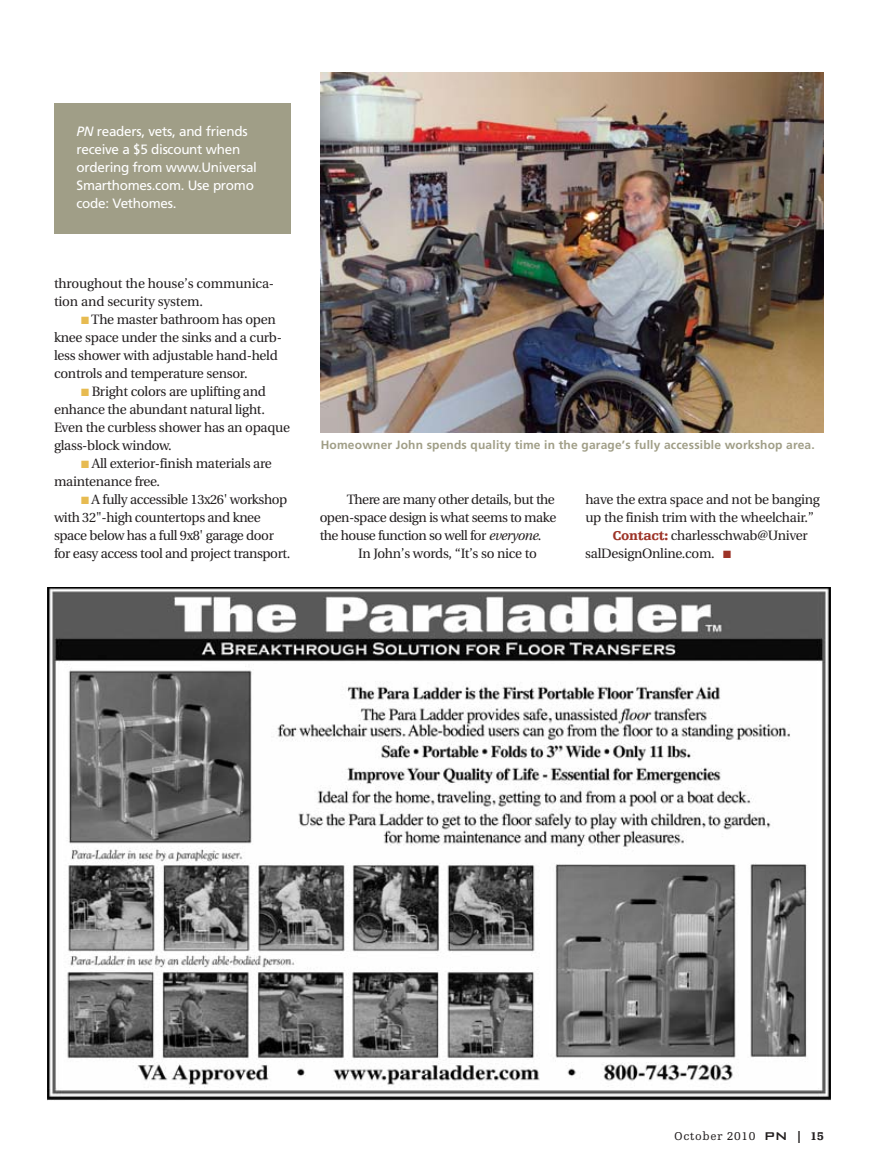
<style>
.page{position:relative;width:878px;height:1175px;background:#fff}
.page>*{position:absolute;margin:0;border:0;box-sizing:border-box;transform-origin:0 0}
.t1{font:13.5px/18px "Utopia";letter-spacing:-.02em;color:#231f20}
.t2{font:13.5px/18px "Frutiger";letter-spacing:-.02em;color:#fff}
.t3{font:700 12px "Frutiger";letter-spacing:.015em;color:#a09e87}
.t4{font:12px "Egyptienne F";letter-spacing:.05em;color:#231f20}
.s1{font-style:italic}
.s2{color:#e7bb51}
.s3{font-family:"Egyptienne F";font-weight:900;color:#9d3327}
.s4{color:#9d3327}
.s5{font-family:"Bank Gothic BT";font-weight:500;font-size:15px}
.s6{font-weight:900}
</style>
<div class="page">
<img style="left:321px;top:72px;width:503px;height:360px">
<div style="left:54px;top:103px;width:236px;height:131px;background:#a09e87"></div>
<img style="left:47px;top:587px;width:783px;height:513px">
<p class="t2" style="left:76px;top:123px;width:182px"><span class="s1">PN</span> readers, vets, and friends receive a $5 discount when ordering from www.Universal<br>Smarthomes.com. Use promo code: Vethomes.</p>
<p class="t1" style="left:54px;top:276px;width:222px">throughout the house’s communica&shy;tion and security system.</p>
<p class="t1" style="left:54px;top:312px;width:229px;text-indent:27px"><span class="s2">■</span> The master bathroom has open knee space under the sinks and a curb&shy;less shower with adjustable hand-held controls and temperature sensor.</p>
<p class="t1" style="left:54px;top:384px;width:237px;text-indent:27px"><span class="s2">■</span> Bright colors are uplifting and enhance the abundant natural light.<br>Even the curbless shower has an opaque glass-block window.</p>
<p class="t1" style="left:54px;top:456px;width:219px;text-indent:27px"><span class="s2">■</span> All exterior-finish materials are maintenance free.</p>
<p class="t1" style="left:54px;top:492px;width:238px;text-indent:27px"><span class="s2">■</span> A fully accessible 13x26' workshop with 32"-high countertops and knee space below has a full 9x8' garage door for easy access tool and project transport.</p>
<p class="t1" style="left:320px;top:492px;width:238px;text-align:justify;text-indent:27px">There are many other details, but the open-space design is what seems to make the house function so well for <span class="s1">everyone</span>.</p>
<p class="t3" style="left:321px;top:440px;width:495px">Homeowner John spends quality time in the garage’s fully accessible workshop area.</p>
<p class="t1" style="left:585px;top:492px;width:236px">have the extra space and not be banging</p>
<p class="t1" style="left:585px;top:510px;width:230px">up the finish trim with the wheelchair.”</p>
<p class="t1" style="left:612px;top:528px;width:197px"><span class="s3">Contact:</span> charlesschwab@Univer</p>
<p class="t1" style="left:585px;top:546px;width:147px">salDesignOnline.com. <span class="s4">■</span></p>
<p class="t1" style="left:358px;top:546px;width:180px">In John’s words, “It’s so nice to</p>
<p class="t4" style="left:674px;top:1130px;width:151px">October 2010 <span class="s5">PN</span> <span class="s6">| 15</span></p>
</div>
